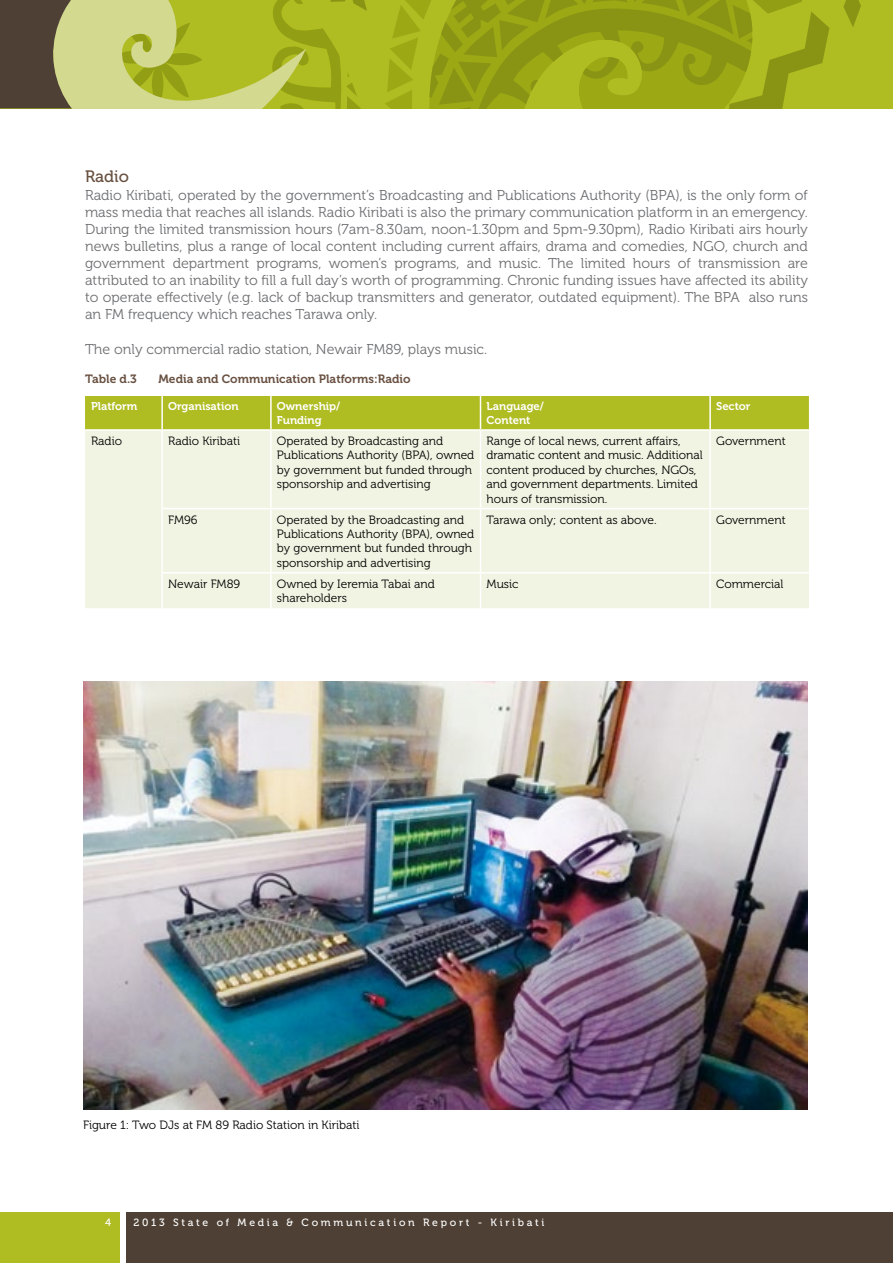
<style>
.page{position:relative;width:893px;height:1263px;background:#fff}
.page>*{position:absolute;margin:0;border:0;box-sizing:border-box;transform-origin:0 0}
.t1{font:16.5px "Museo 500";color:#685041}
.t2{font:14.25px/17.1px "Museo 300";color:#6d6e71;text-align:justify}
.t3{font:12px/14.4px "Museo 300";color:#000}
.t4{font:12px "Museo 700";color:#685041}
.t5{font:11.25px/13.5px "Museo 700";color:#fff}
.t6{font:10.5px "Museo 500";letter-spacing:.26em;color:#fff}
</style>
<div class="page">
<div style="left:85px;top:396px;width:724px;height:33px;background:#afbc22"></div>
<div style="left:85px;top:431px;width:724px;height:177px;background:#f2f4e3"></div>
<hr style="left:161px;top:396px;width:2px;height:33px;background:#fff">
<hr style="left:270px;top:396px;width:2px;height:33px;background:#fff">
<hr style="left:480px;top:396px;width:1px;height:33px;background:#fff">
<hr style="left:709px;top:396px;width:2px;height:33px;background:#fff">
<hr style="left:161px;top:431px;width:2px;height:77px;background:#fff">
<hr style="left:270px;top:431px;width:2px;height:77px;background:#fff">
<hr style="left:480px;top:431px;width:1px;height:77px;background:#fff">
<hr style="left:709px;top:431px;width:2px;height:77px;background:#fff">
<hr style="left:161px;top:508px;width:110px;height:1px;background:#fff">
<hr style="left:161px;top:509px;width:2px;height:63px;background:#fff">
<hr style="left:271px;top:508px;width:209px;height:1px;background:#fff">
<hr style="left:270px;top:509px;width:2px;height:63px;background:#fff">
<hr style="left:480px;top:508px;width:230px;height:1px;background:#fff">
<hr style="left:480px;top:509px;width:1px;height:63px;background:#fff">
<hr style="left:710px;top:508px;width:99px;height:1px;background:#fff">
<hr style="left:709px;top:509px;width:2px;height:63px;background:#fff">
<hr style="left:161px;top:572px;width:110px;height:1px;background:#fff">
<hr style="left:161px;top:573px;width:2px;height:35px;background:#fff">
<hr style="left:271px;top:572px;width:209px;height:1px;background:#fff">
<hr style="left:270px;top:573px;width:2px;height:35px;background:#fff">
<hr style="left:480px;top:572px;width:230px;height:1px;background:#fff">
<hr style="left:480px;top:573px;width:1px;height:35px;background:#fff">
<hr style="left:710px;top:572px;width:99px;height:1px;background:#fff">
<hr style="left:709px;top:573px;width:2px;height:35px;background:#fff">
<img style="left:83px;top:681px;width:725px;height:429px">
<div style="left:0;top:1213px;width:120px;height:50px;background:#afbc22"></div>
<div style="left:126px;top:1213px;width:767px;height:50px;background:#4e4034"></div>
<svg style="left:0;top:0;width:893px;height:108px;background:#a1ab2b"></svg>
<p class="t1" style="left:85px;top:168px;width:45px">Radio</p>
<p class="t2" style="left:85px;top:186px;width:724px">Radio Kiribati, operated by the government’s Broadcasting and Publications Authority (BPA), is the only form of mass media that reaches all islands. Radio Kiribati is also the primary communication platform in an emergency.<br>During the limited transmission hours (7am-8.30am, noon-1.30pm and 5pm-9.30pm), Radio Kiribati airs hourly news bulletins, plus a range of local content including current affairs, drama and comedies, NGO, church and government department programs, women’s programs, and music. The limited hours of transmission are attributed to an inability to fill a full day’s worth of programming. Chronic funding issues have affected its ability to operate effectively (e.g. lack of backup transmitters and generator, outdated equipment). The BPA also runs an FM frequency which reaches Tarawa only.</p>
<p class="t2" style="left:85px;top:340px;width:404px">The only commercial radio station, Newair FM89, plays music.</p>
<p class="t4" style="left:85px;top:372px;width:53px">Table d.3</p>
<p class="t4" style="left:159px;top:372px;width:254px">Media and Communication Platforms:Radio</p>
<p class="t5" style="left:91px;top:400px;width:48px">Platform</p>
<p class="t5" style="left:168px;top:400px;width:72px">Organisation</p>
<p class="t5" style="left:277px;top:400px;width:65px">Ownership/<br>Funding</p>
<p class="t5" style="left:486px;top:400px;width:59px">Language/<br>Content</p>
<p class="t5" style="left:716px;top:400px;width:36px">Sector</p>
<p class="t3" style="left:91px;top:434px;width:33px">Radio</p>
<p class="t3" style="left:168px;top:434px;width:74px">Radio Kiribati</p>
<p class="t3" style="left:277px;top:434px;width:199px">Operated by Broadcasting and<br>Publications Authority (BPA), owned by government but funded through sponsorship and advertising</p>
<p class="t3" style="left:486px;top:434px;width:218px">Range of local news, current affairs, dramatic content and music. Additional content produced by churches, NGOs, and government departments. Limited hours of transmission.</p>
<p class="t3" style="left:716px;top:434px;width:71px">Government</p>
<p class="t3" style="left:168px;top:512px;width:31px">FM96</p>
<p class="t3" style="left:277px;top:512px;width:199px">Operated by the Broadcasting and Publications Authority (BPA), owned by government but funded through sponsorship and advertising</p>
<p class="t3" style="left:486px;top:512px;width:172px">Tarawa only; content as above.</p>
<p class="t3" style="left:716px;top:512px;width:71px">Government</p>
<p class="t3" style="left:168px;top:577px;width:74px">Newair FM89</p>
<p class="t3" style="left:277px;top:577px;width:160px">Owned by Ieremia Tabai and shareholders</p>
<p class="t3" style="left:486px;top:577px;width:34px">Music</p>
<p class="t3" style="left:716px;top:577px;width:69px">Commercial</p>
<p class="t3" style="left:83px;top:1118px;width:278px">Figure 1: Two DJs at FM 89 Radio Station in Kiribati</p>
<p class="t6" style="left:105px;top:1217px;width:8px">4</p>
<p class="t6" style="left:134px;top:1217px;width:412px">2013 State of Media &amp; Communication Report - Kiribati</p>
</div>
